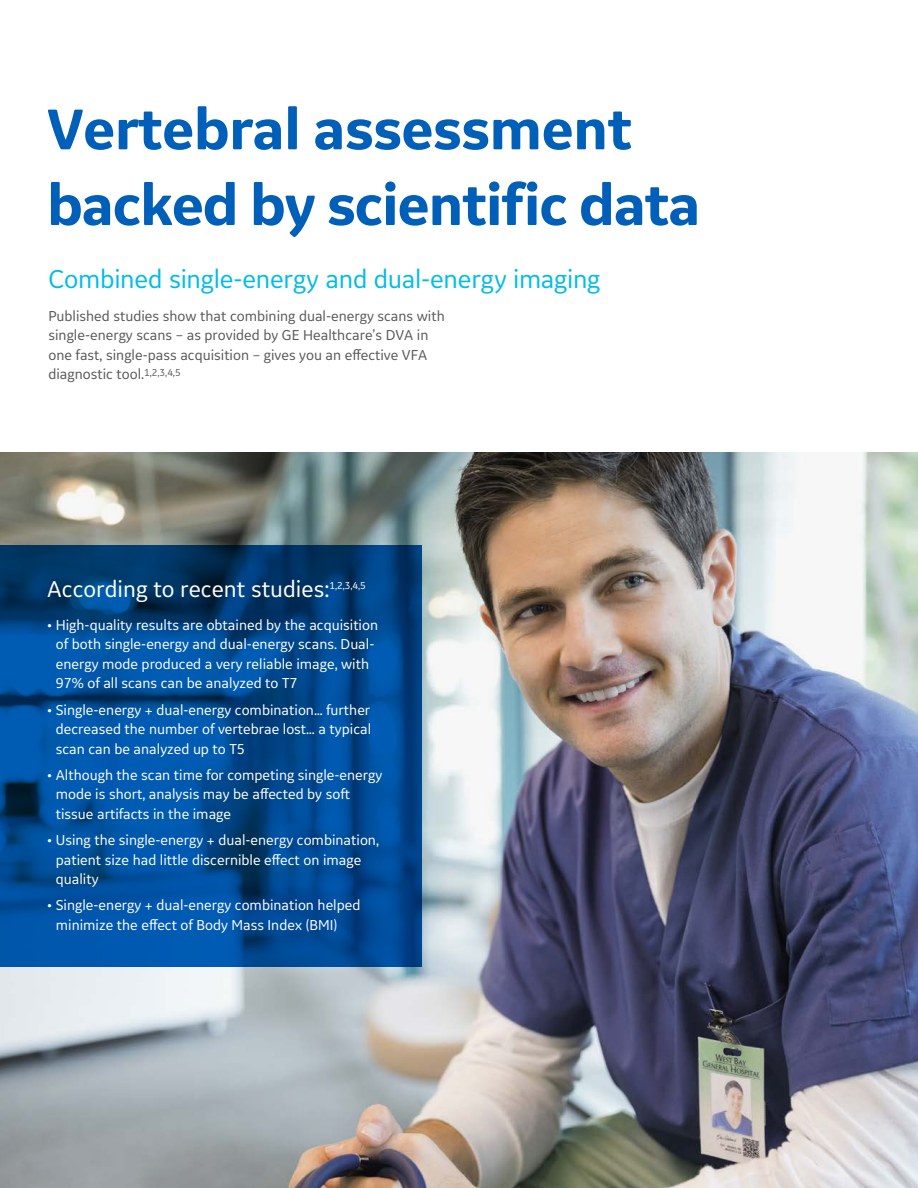
<style>
.page{position:relative;width:918px;height:1188px;background:#fff}
.page>*{position:absolute;margin:0;border:0;box-sizing:border-box;transform-origin:0 0}
.Large_Head{font:700 60px "GE Inspira Sans";letter-spacing:-.01em;color:#005fb9}
.Bullets{font:27px "GE Inspira Sans";letter-spacing:-.01em;color:#02bce8}
.Bullets-2{font:24px "GE Inspira Sans";color:#fff}
.Bullets-3{font:15px/19.5px "GE Inspira Sans";color:#fff}
.Bullets-4{font:15px/19.5px "GE Inspira Sans";color:#57585a}
.Bullets-5{font:10.5px "GE Inspira Sans";color:#fff}
</style>
<div class="page">
<img style="left:0;top:453px;width:918px;height:735px">
<svg style="left:0;top:545px;width:421px;height:422px;background:#004991"></svg>
<p class="Large_Head" style="left:47px;top:92px;width:587px">Vertebral assessment</p>
<p class="Large_Head" style="left:47px;top:168px;width:655px">backed by scientific data</p>
<p class="Bullets" style="left:48px;top:262px;width:553px">Combined single-energy and dual-energy imaging</p>
<p class="Bullets-4" style="left:48px;top:306px;width:398px">Published studies show that combining dual-energy scans with single-energy scans – as provided by GE Healthcare’s DVA in one fast, single-pass acquisition – gives you an effective VFA diagnostic tool.<sup>1,2,3,4,5</sup></p>
<p class="Bullets-2" style="left:47px;top:574px;width:284px">According to recent studies:</p>
<p class="Bullets-5" style="left:329px;top:579px;width:38px">1,2,3,4,5</p>
<p class="Bullets-3" style="left:56px;top:615px;width:324px;text-indent:-9px">• High-quality results are obtained by the acquisition of both single-energy and dual-energy scans. Dual&shy;energy mode produced a very reliable image, with 97% of all scans can be analyzed to T7</p>
<p class="Bullets-3" style="left:56px;top:699px;width:317px;text-align:justify;text-indent:-9px">• Single-energy + dual-energy combination… further decreased the number of vertebrae lost… a typical scan can be analyzed up to T5</p>
<p class="Bullets-3" style="left:56px;top:765px;width:328px;text-indent:-9px">• Although the scan time for competing single-energy mode is short, analysis may be affected by soft tissue artifacts in the image</p>
<p class="Bullets-3" style="left:56px;top:830px;width:325px;text-indent:-9px">• Using the single-energy + dual-energy combination, patient size had little discernible effect on image quality</p>
<p class="Bullets-3" style="left:56px;top:895px;width:306px;text-indent:-9px">• Single-energy + dual-energy combination helped minimize the effect of Body Mass Index (BMI)</p>
</div>
